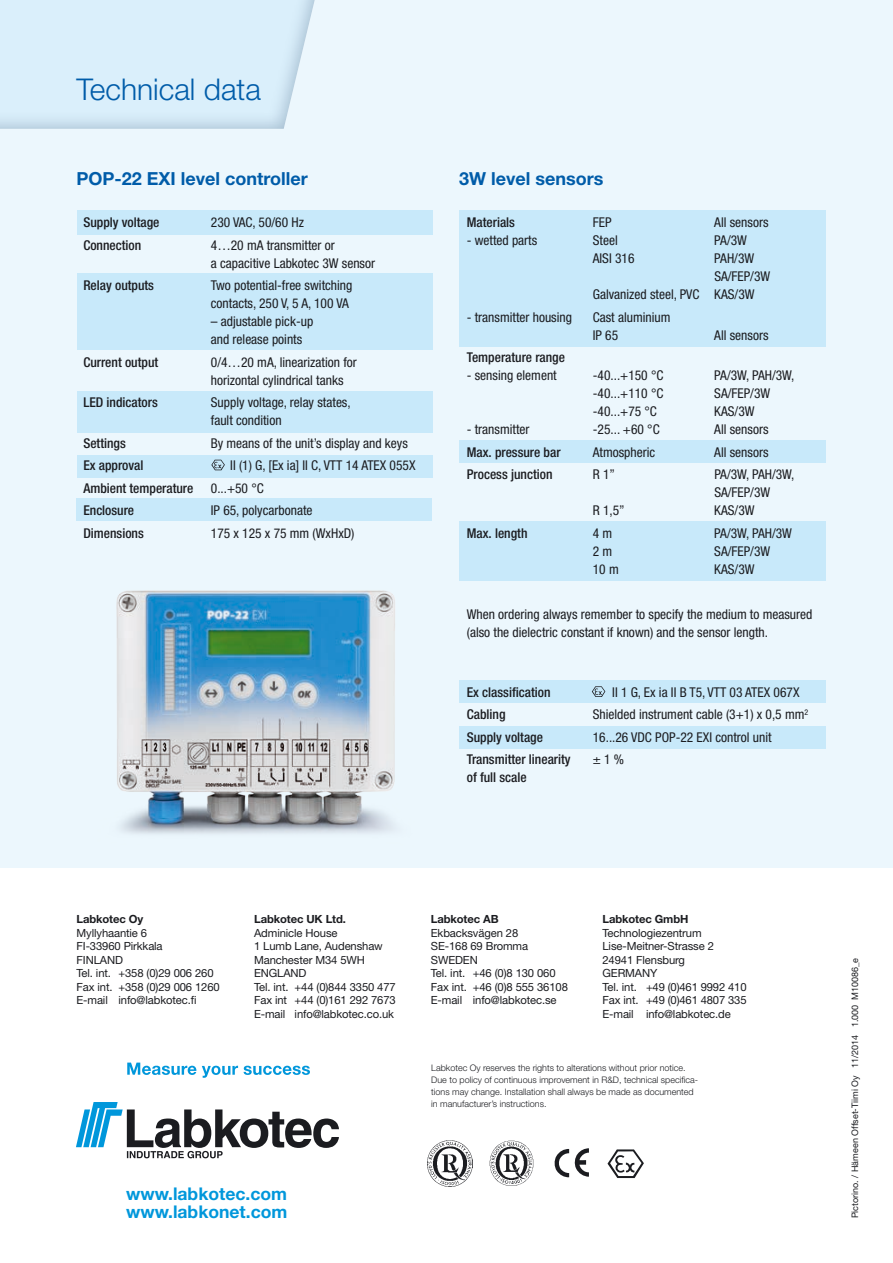
<style>
.page{position:relative;width:893px;height:1263px;background:#fff}
.page>*{position:absolute;margin:0;border:0;box-sizing:border-box;transform-origin:0 0}
.t1{font:300 30px "Helvetica Neue";color:#005ca9}
.t2{font:700 18px "Helvetica Neue";color:#005ca9}
.t3{font:700 17.55px "Helvetica Neue";color:#0097db}
.t4{font:condensed 13.5px "Helvetica Neue";color:#1b1c20}
.t5{font:500 condensed 13.5px "Helvetica Neue";color:#1b1c20}
.t6{font:11.25px/13.5px "Helvetica Neue";letter-spacing:-.01em;color:#1b1c20}
.t7{font:700 11.25px "Helvetica Neue";letter-spacing:-.01em;color:#1b1c20}
.t8{font:300 9px/12px "Helvetica Neue";color:#1b1c20}
.t9{font:9px "Helvetica Neue";color:#1b1c20}
</style>
<div class="page">
<div style="left:0;top:0;width:893px;height:867px;background:#ecf7fd"></div>
<div style="left:0;top:0;width:326px;height:130px;background:#afbac7;opacity:.75"></div>
<div style="left:77px;top:210px;width:356px;height:24px;background:#c8e9fa"></div>
<div style="left:459px;top:210px;width:367px;height:137px;background:#c8e9fa"></div>
<div style="left:77px;top:455px;width:356px;height:22px;background:#c8e9fa"></div>
<div style="left:459px;top:441px;width:367px;height:22px;background:#c8e9fa"></div>
<div style="left:459px;top:681px;width:367px;height:22px;background:#c8e9fa"></div>
<div style="left:459px;top:726px;width:367px;height:22px;background:#c8e9fa"></div>
<div style="left:77px;top:499px;width:355px;height:22px;background:#c8e9fa"></div>
<div style="left:459px;top:521px;width:367px;height:60px;background:#c8e9fa"></div>
<div style="left:77px;top:273px;width:356px;height:77px;background:#c8e9fa"></div>
<div style="left:77px;top:391px;width:356px;height:41px;background:#c8e9fa"></div>
<svg style="left:76px;top:1102px;width:263px;height:56px"></svg>
<svg style="left:127px;top:1062px;width:111px;height:16px"></svg>
<svg style="left:244px;top:1066px;width:66px;height:9px"></svg>
<svg style="left:554px;top:1148px;width:35px;height:29px"></svg>
<svg style="left:607px;top:1149px;width:37px;height:29px"></svg>
<img style="left:428px;top:1140px;width:44px;height:46px">
<img style="left:489px;top:1140px;width:45px;height:46px">
<svg style="left:211px;top:460px;width:14px;height:10px"></svg>
<svg style="left:592px;top:686px;width:13px;height:11px"></svg>
<img style="left:116px;top:590px;width:279px;height:244px">
<p class="t1" style="left:77px;top:71px;width:186px">Technical data</p>
<p class="t2" style="left:77px;top:168px;width:233px">POP-22 EXI level controller</p>
<p class="t2" style="left:459px;top:168px;width:146px">3W level sensors</p>
<p class="t5" style="left:83px;top:214px;width:78px">Supply voltage</p>
<p class="t4" style="left:211px;top:214px;width:95px">230 VAC, 50/60 Hz</p>
<p class="t5" style="left:83px;top:237px;width:59px">Connection</p>
<p class="t4" style="left:211px;top:237px;width:125px">4…20 mA transmitter or</p>
<p class="t4" style="left:211px;top:255px;width:166px">a capacitive Labkotec 3W sensor</p>
<p class="t5" style="left:83px;top:277px;width:72px">Relay outputs</p>
<p class="t4" style="left:211px;top:277px;width:143px">Two potential-free switching</p>
<p class="t4" style="left:211px;top:295px;width:139px">contacts, 250 V, 5 A, 100 VA</p>
<p class="t4" style="left:211px;top:313px;width:104px">– adjustable pick-up</p>
<p class="t4" style="left:211px;top:331px;width:93px">and release points</p>
<p class="t5" style="left:83px;top:354px;width:76px">Current output</p>
<p class="t4" style="left:211px;top:354px;width:147px">0/4…20 mA, linearization for</p>
<p class="t4" style="left:211px;top:372px;width:134px">horizontal cylindrical tanks</p>
<p class="t5" style="left:83px;top:394px;width:76px">LED indicators</p>
<p class="t4" style="left:211px;top:394px;width:141px">Supply voltage, relay states,</p>
<p class="t4" style="left:211px;top:412px;width:72px">fault condition</p>
<p class="t5" style="left:83px;top:435px;width:44px">Settings</p>
<p class="t4" style="left:211px;top:435px;width:199px">By means of the unit’s display and keys</p>
<p class="t5" style="left:83px;top:457px;width:61px">Ex approval</p>
<p class="t4" style="left:230px;top:457px;width:187px">II (1) G, [Ex ia] II C, VTT 14 ATEX 055X</p>
<p class="t5" style="left:83px;top:480px;width:112px">Ambient temperature</p>
<p class="t4" style="left:211px;top:480px;width:54px">0...+50 °C</p>
<p class="t5" style="left:83px;top:502px;width:52px">Enclosure</p>
<p class="t4" style="left:211px;top:502px;width:103px">IP 65, polycarbonate</p>
<p class="t5" style="left:83px;top:525px;width:62px">Dimensions</p>
<p class="t4" style="left:211px;top:525px;width:145px">175 x 125 x 75 mm (WxHxD)</p>
<p class="t5" style="left:467px;top:214px;width:50px">Materials</p>
<p class="t4" style="left:593px;top:214px;width:20px">FEP</p>
<p class="t4" style="left:714px;top:214px;width:56px">All sensors</p>
<p class="t4" style="left:467px;top:232px;width:72px">- wetted parts</p>
<p class="t4" style="left:593px;top:232px;width:26px">Steel</p>
<p class="t4" style="left:714px;top:232px;width:34px">PA/3W</p>
<p class="t4" style="left:593px;top:250px;width:43px">AISI 316</p>
<p class="t4" style="left:714px;top:250px;width:41px">PAH/3W</p>
<p class="t4" style="left:714px;top:268px;width:57px">SA/FEP/3W</p>
<p class="t4" style="left:593px;top:286px;width:163px">Galvanized steel, PVC KAS/3W</p>
<p class="t4" style="left:467px;top:309px;width:107px">- transmitter housing</p>
<p class="t4" style="left:593px;top:309px;width:79px">Cast aluminium</p>
<p class="t4" style="left:593px;top:327px;width:27px">IP 65</p>
<p class="t4" style="left:714px;top:327px;width:56px">All sensors</p>
<p class="t5" style="left:467px;top:349px;width:100px">Temperature range</p>
<p class="t4" style="left:467px;top:367px;width:91px">- sensing element</p>
<p class="t4" style="left:593px;top:367px;width:72px">-40...+150 °C</p>
<p class="t4" style="left:714px;top:367px;width:81px">PA/3W, PAH/3W,</p>
<p class="t4" style="left:593px;top:385px;width:72px">-40...+110 °C</p>
<p class="t4" style="left:714px;top:385px;width:57px">SA/FEP/3W</p>
<p class="t4" style="left:593px;top:403px;width:66px">-40...+75 °C</p>
<p class="t4" style="left:714px;top:403px;width:42px">KAS/3W</p>
<p class="t4" style="left:467px;top:421px;width:64px">- transmitter</p>
<p class="t4" style="left:593px;top:421px;width:68px">-25... +60 °C</p>
<p class="t4" style="left:714px;top:421px;width:56px">All sensors</p>
<p class="t5" style="left:467px;top:444px;width:95px">Max. pressure bar</p>
<p class="t4" style="left:593px;top:444px;width:64px">Atmospheric</p>
<p class="t4" style="left:714px;top:444px;width:56px">All sensors</p>
<p class="t5" style="left:467px;top:466px;width:87px">Process junction</p>
<p class="t4" style="left:593px;top:466px;width:24px">R 1”</p>
<p class="t4" style="left:714px;top:466px;width:81px">PA/3W, PAH/3W,</p>
<p class="t4" style="left:714px;top:484px;width:57px">SA/FEP/3W</p>
<p class="t4" style="left:593px;top:502px;width:33px">R 1,5”</p>
<p class="t4" style="left:714px;top:502px;width:42px">KAS/3W</p>
<p class="t5" style="left:467px;top:525px;width:62px">Max. length</p>
<p class="t4" style="left:593px;top:525px;width:21px">4 m</p>
<p class="t4" style="left:714px;top:525px;width:79px">PA/3W, PAH/3W</p>
<p class="t4" style="left:593px;top:543px;width:21px">2 m</p>
<p class="t4" style="left:714px;top:543px;width:57px">SA/FEP/3W</p>
<p class="t4" style="left:593px;top:561px;width:27px">10 m</p>
<p class="t4" style="left:714px;top:561px;width:42px">KAS/3W</p>
<p class="t4" style="left:467px;top:606px;width:347px">When ordering always remember to specify the medium to measured</p>
<p class="t4" style="left:467px;top:624px;width:303px">(also the dielectric constant if known) and the sensor length.</p>
<p class="t5" style="left:467px;top:684px;width:85px">Ex classification</p>
<p class="t4" style="left:612px;top:684px;width:189px">II 1 G, Ex ia II B T5, VTT 03 ATEX 067X</p>
<p class="t5" style="left:467px;top:706px;width:40px">Cabling</p>
<p class="t4" style="left:593px;top:706px;width:217px">Shielded instrument cable (3+1) x 0,5 mm<sup>2</sup></p>
<p class="t5" style="left:467px;top:729px;width:78px">Supply voltage</p>
<p class="t4" style="left:593px;top:729px;width:180px">16...26 VDC POP-22 EXI control unit</p>
<p class="t5" style="left:467px;top:751px;width:105px">Transmitter linearity</p>
<p class="t4" style="left:593px;top:751px;width:33px">± 1 %</p>
<p class="t5" style="left:467px;top:769px;width:61px">of full scale</p>
<p class="t7" style="left:77px;top:912px;width:68px">Labkotec Oy</p>
<p class="t6" style="left:77px;top:926px;width:72px">Myllyhaantie 6</p>
<p class="t6" style="left:77px;top:939px;width:88px">FI-33960 Pirkkala<br>FINLAND</p>
<p class="t6" style="left:77px;top:966px;width:139px">Tel. int. +358 (0)29 006 260</p>
<p class="t6" style="left:77px;top:980px;width:145px">Fax int. +358 (0)29 006 1260</p>
<p class="t6" style="left:77px;top:993px;width:122px">E-mail info@labkotec.fi</p>
<p class="t7" style="left:254px;top:912px;width:93px">Labkotec UK Ltd.</p>
<p class="t6" style="left:254px;top:926px;width:85px">Adminicle House</p>
<p class="t6" style="left:254px;top:939px;width:130px">1 Lumb Lane, Audenshaw</p>
<p class="t6" style="left:254px;top:953px;width:112px">Manchester M34 5WH<br>ENGLAND</p>
<p class="t6" style="left:254px;top:980px;width:143px">Tel. int. +44 (0)844 3350 477</p>
<p class="t6" style="left:254px;top:993px;width:143px">Fax int +44 (0)161 292 7673</p>
<p class="t6" style="left:254px;top:1007px;width:141px">E-mail info@labkotec.co.uk</p>
<p class="t3" style="left:126px;top:1183px;width:162px">www.labkotec.com</p>
<p class="t3" style="left:126px;top:1201px;width:163px">www.labkonet.com</p>
<p class="t7" style="left:431px;top:912px;width:69px">Labkotec AB</p>
<p class="t6" style="left:431px;top:926px;width:89px">Ekbacksvägen 28</p>
<p class="t6" style="left:431px;top:939px;width:99px">SE-168 69 Bromma</p>
<p class="t6" style="left:431px;top:953px;width:48px">SWEDEN</p>
<p class="t6" style="left:431px;top:966px;width:126px">Tel. int. +46 (0)8 130 060</p>
<p class="t6" style="left:431px;top:980px;width:139px">Fax int. +46 (0)8 555 36108</p>
<p class="t6" style="left:431px;top:993px;width:127px">E-mail info@labkotec.se</p>
<p class="t7" style="left:602px;top:912px;width:87px">Labkotec GmbH</p>
<p class="t6" style="left:602px;top:926px;width:101px">Technologiezentrum</p>
<p class="t6" style="left:602px;top:939px;width:113px">Lise-Meitner-Strasse 2</p>
<p class="t6" style="left:602px;top:953px;width:84px">24941 Flensburg</p>
<p class="t6" style="left:602px;top:966px;width:56px">GERMANY</p>
<p class="t6" style="left:602px;top:980px;width:146px">Tel. int. +49 (0)461 9992 410</p>
<p class="t6" style="left:602px;top:993px;width:146px">Fax int. +49 (0)461 4807 335</p>
<p class="t6" style="left:602px;top:1007px;width:130px">E-mail info@labkotec.de</p>
<p class="t8" style="left:431px;top:1061px;width:268px">Labkotec Oy reserves the rights to alterations without prior notice.<br>Due to policy of continuous improvement in R&amp;D, technical specifica&shy;tions may change. Installation shall always be made as documented</p>
<p class="t8" style="left:431px;top:1097px;width:117px">in manufacturer’s instructions.</p>
<p class="t9" style="left:849px;top:1218px;width:262px;rotate:-90deg">Pictorino. / Hämeen Offset-Tiimi Oy 11/2014 1.000 M10086_e</p>
</div>
